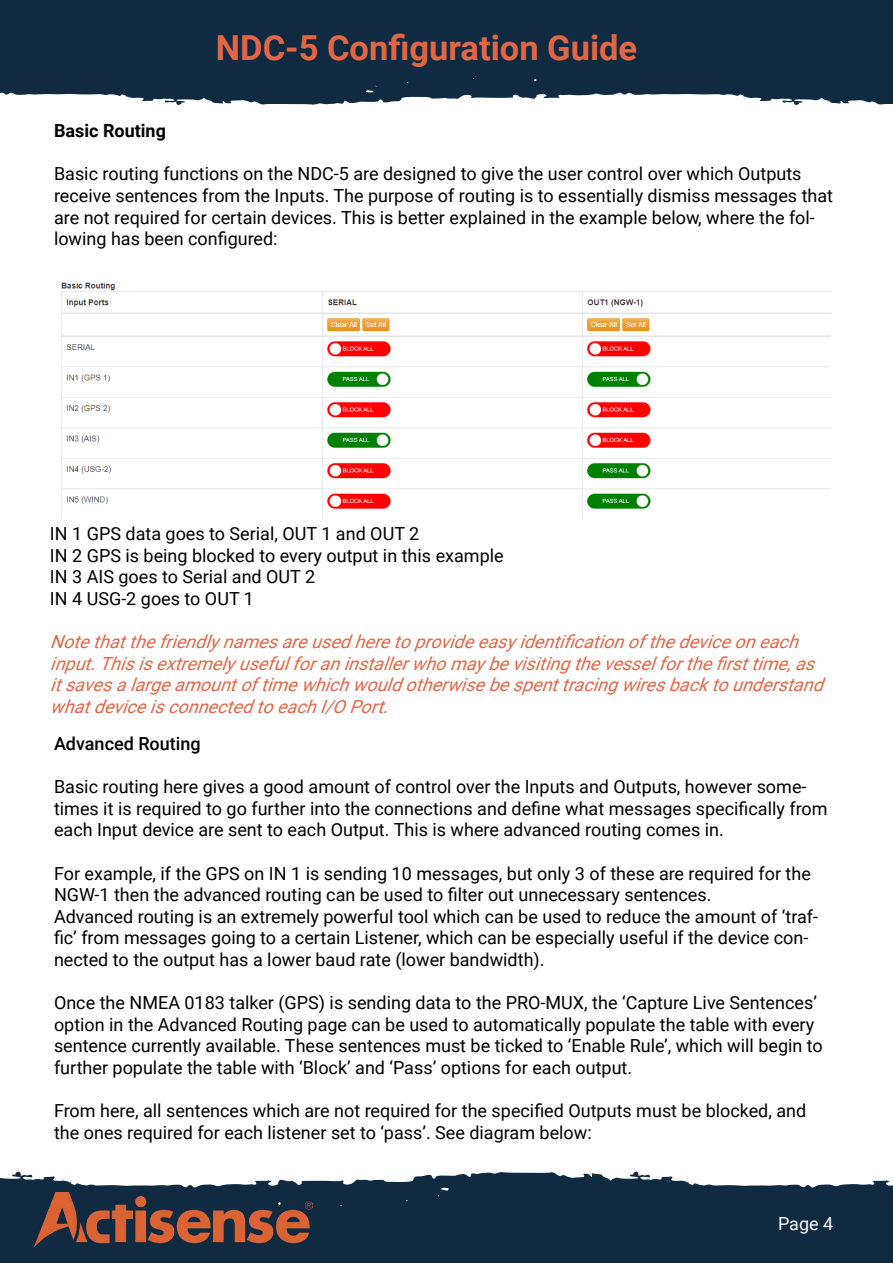
<style>
.page{position:relative;width:893px;height:1263px;background:#fff}
.page>*{position:absolute;margin:0;border:0;box-sizing:border-box;transform-origin:0 0}
.t1{font:700 34.5px "Roboto";color:#e26646}
.t2{font:18px/21.6px "Roboto";color:#000}
.t3{font:italic 18px/21.6px "Roboto";color:#e26646}
.t4{font:500 18px "Roboto";color:#000}
.t5{font:700 18px "Roboto";color:#000}
.t6{font:18px "Roboto";color:#fff}
</style>
<div class="page">
<svg style="left:0;top:1171px;width:893px;height:92px;background:#2f475a"></svg>
<img style="left:33px;top:1193px;width:280px;height:55px">
<svg style="left:0;top:0;width:893px;height:105px;background:#1f384d"></svg>
<img style="left:61px;top:282px;width:769px;height:237px">
<h1 class="t1" style="left:216px;top:24px;width:423px">NDC-5 Configuration Guide</h1>
<p class="t5" style="left:54px;top:118px;width:113px">Basic Routing</p>
<p class="t2" style="left:54px;top:162px;width:781px">Basic routing functions on the NDC-5 are designed to give the user control over which Outputs receive sentences from the Inputs. The purpose of routing is to essentially dismiss messages that are not required for certain devices. This is better explained in the example below, where the fol&shy;lowing has been configured:</p>
<p class="t2" style="left:50px;top:522px;width:455px">IN 1 GPS data goes to Serial, OUT 1 and OUT 2<br>IN 2 GPS is being blocked to every output in this example IN 3 AIS goes to Serial and OUT 2<br>IN 4 USG-2 goes to OUT 1</p>
<p class="t3" style="left:50px;top:630px;width:782px">Notethatthefriendlynamesareusedheretoprovideeasyidentificationofthedeviceoneach input.Thisisextremelyusefulforaninstallerwhomaybevisitingthevesselforthefirsttime,as itsavesalargeamountoftimewhichwouldotherwisebespenttracingwiresbacktounderstand whatdeviceisconnectedtoeachI/OPort.</p>
<p class="t4" style="left:54px;top:731px;width:148px">Advanced Routing</p>
<p class="t2" style="left:54px;top:775px;width:775px">Basic routing here gives a good amount of control over the Inputs and Outputs, however some&shy;times it is required to go further into the connections and define what messages specifically from each Input device are sent to each Output. This is where advanced routing comes in.</p>
<p class="t2" style="left:54px;top:862px;width:766px">For example, if the GPS on IN 1 is sending 10 messages, but only 3 of these are required for the NGW-1 then the advanced routing can be used to filter out unnecessary sentences.<br>Advanced routing is an extremely powerful tool which can be used to reduce the amount of ‘traf&shy;fic’ from messages going to a certain Listener, which can be especially useful if the device con&shy;nected to the output has a lower baud rate (lower bandwidth).</p>
<p class="t2" style="left:54px;top:991px;width:770px">Once the NMEA 0183 talker (GPS) is sending data to the PRO-MUX, the ‘Capture Live Sentences’ option in the Advanced Routing page can be used to automatically populate the table with every sentence currently available. These sentences must be ticked to ‘Enable Rule’, which will begin to further populate the table with ‘Block’ and ‘Pass’ options for each output.</p>
<p class="t2" style="left:54px;top:1099px;width:754px">From here, all sentences which are not required for the specified Outputs must be blocked, and the ones required for each listener set to ‘pass’. See diagram below:</p>
<p class="t6" style="left:778px;top:1211px;width:57px">Page 4</p>
</div>
